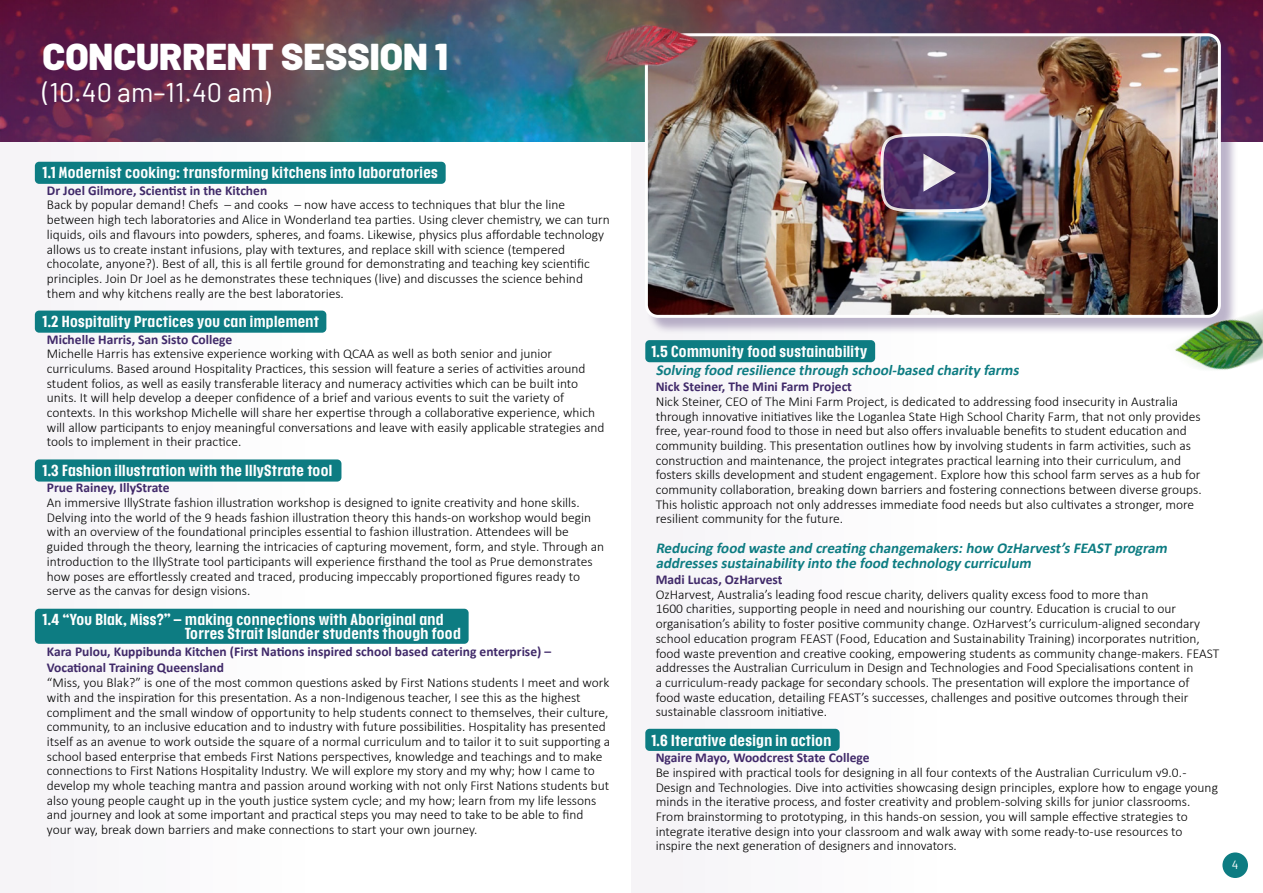
<style>
.page{position:relative;width:1263px;height:893px;background:#fff}
.page>*{position:absolute;margin:0;border:0;box-sizing:border-box;transform-origin:0 0}
.t1{font:900 37.5px "Barlow";color:#fff}
.t2{font:27px "Barlow";color:#fff}
.t3{font:italic 700 15px/14.7px "Calibri";color:#0d7c82}
.t4{font:300 13.5px/14.7px "Calibri";color:#000}
.t5{font:500 expanded 13.5px/14.7px "Placard Next";letter-spacing:.025em;color:#fff}
.t6{font:700 13.5px/16.5px "Calibri";color:#402969}
.t7{font:12px "Barlow";color:#fff}
</style>
<div class="page">
<img style="left:0;top:0;width:1263px;height:142px">
<div style="left:35px;top:162px;width:411px;height:22px;background:#0d7c82;border-radius:4px"></div>
<div style="left:645px;top:340px;width:230px;height:22px;background:#0d7c82;border-radius:4px"></div>
<div style="left:645px;top:729px;width:195px;height:22px;background:#0d7c82;border-radius:4px"></div>
<div style="left:35px;top:311px;width:291px;height:22px;background:#0d7c82;border-radius:4px"></div>
<div style="left:35px;top:459px;width:306px;height:23px;background:#0d7c82;border-radius:4px"></div>
<div style="left:35px;top:609px;width:434px;height:35px;background:#0d7c82;border-radius:4px"></div>
<div style="left:646px;top:35px;width:592px;height:300px;background:#402969;opacity:.35"></div>
<img style="left:646px;top:35px;width:573px;height:281px">
<div style="left:645px;top:33px;width:576px;height:285px;border:3px solid #fff;border-radius:12px"></div>
<img style="left:879px;top:132px;width:114px;height:82px">
<img style="left:455px;top:0;width:270px;height:125px">
<img style="left:1093px;top:242px;width:170px;height:128px">
<div style="left:1222px;top:852px;width:26px;height:26px;background:#0d7c82;border-radius:50%"></div>
<h1 class="t1" style="left:43px;top:33px;width:407px">CONCURRENT SESSION 1</h1>
<h2 class="t2" style="left:43px;top:73px;width:230px">(10.40 am–11.40 am)</h2>
<p class="t5" style="left:43px;top:165px;width:397px">1.1 Modernist cooking: transforming kitchens into laboratories</p>
<p class="t6" style="left:47px;top:182px;width:222px">Dr Joel Gilmore, Scientist in the Kitchen</p>
<p class="t4" style="left:47px;top:197px;width:564px">Back by popular demand! Chefs – and cooks – now have access to techniques that blur the line between high tech laboratories and Alice in Wonderland tea parties. Using clever chemistry, we can turn liquids, oils and flavours into powders, spheres, and foams. Likewise, physics plus affordable technology allows us to create instant infusions, play with textures, and replace skill with science (tempered chocolate, anyone?). Best of all, this is all fertile ground for demonstrating and teaching key scientific principles. Join Dr Joel as he demonstrates these techniques (live) and discusses the science behind them and why kitchens really are the best laboratories.</p>
<p class="t5" style="left:43px;top:314px;width:278px">1.2 Hospitality Practices you can implement</p>
<p class="t6" style="left:47px;top:331px;width:187px">Michelle Harris, San Sisto College</p>
<p class="t4" style="left:47px;top:346px;width:559px">Michelle Harris has extensive experience working with QCAA as well as both senior and junior curriculums. Based around Hospitality Practices, this session will feature a series of activities around student folios, as well as easily transferable literacy and numeracy activities which can be built into units. It will help develop a deeper confidence of a brief and various events to suit the variety of contexts. In this workshop Michelle will share her expertise through a collaborative experience, which will allow participants to enjoy meaningful conversations and leave with easily applicable strategies and tools to implement in their practice.</p>
<p class="t5" style="left:43px;top:463px;width:291px">1.3 Fashion illustration with the IllyStrate tool</p>
<p class="t6" style="left:47px;top:479px;width:124px">Prue Rainey, IllyStrate</p>
<p class="t4" style="left:47px;top:495px;width:559px">An immersive IllyStrate fashion illustration workshop is designed to ignite creativity and hone skills.<br>Delving into the world of the 9 heads fashion illustration theory this hands-on workshop would begin with an overview of the foundational principles essential to fashion illustration. Attendees will be guided through the theory, learning the intricacies of capturing movement, form, and style. Through an introduction to the IllyStrate tool participants will experience firsthand the tool as Prue demonstrates how poses are effortlessly created and traced, producing impeccably proportioned figures ready to serve as the canvas for design visions.</p>
<p class="t5" style="left:185px;top:612px;width:278px;text-indent:-142px">1.4 “You Blak, Miss?” – making connections with Aboriginal and<br>Torres Strait Islander students though food</p>
<p class="t6" style="left:47px;top:643px;width:506px">Kara Pulou, Kuppibunda Kitchen (First Nations inspired school based catering enterprise) –<br>Vocational Training Queensland</p>
<p class="t4" style="left:47px;top:675px;width:565px">“Miss, you Blak?” is one of the most common questions asked by First Nations students I meet and work with and the inspiration for this presentation. As a non-Indigenous teacher, I see this as the highest compliment and the small window of opportunity to help students connect to themselves, their culture, community, to an inclusive education and to industry with future possibilities. Hospitality has presented itself as an avenue to work outside the square of a normal curriculum and to tailor it to suit supporting a school based enterprise that embeds First Nations perspectives, knowledge and teachings and to make connections to First Nations Hospitality Industry. We will explore my story and my why; how I came to develop my whole teaching mantra and passion around working with not only First Nations students but also young people caught up in the youth justice system cycle; and my how; learn from my life lessons and journey and look at some important and practical steps you may need to take to be able to find your way, break down barriers and make connections to start your own journey.</p>
<p class="t5" style="left:651px;top:344px;width:217px">1.5 Community food sustainability</p>
<p class="t3" style="left:656px;top:362px;width:368px">Solving food resilience through school-based charity farms</p>
<p class="t6" style="left:656px;top:378px;width:198px">Nick Steiner, The Mini Farm Project</p>
<p class="t4" style="left:656px;top:394px;width:547px">Nick Steiner, CEO of The Mini Farm Project, is dedicated to addressing food insecurity in Australia through innovative initiatives like the Loganlea State High School Charity Farm, that not only provides free, year-round food to those in need but also offers invaluable benefits to student education and community building. This presentation outlines how by involving students in farm activities, such as construction and maintenance, the project integrates practical learning into their curriculum, and fosters skills development and student engagement. Explore how this school farm serves as a hub for community collaboration, breaking down barriers and fostering connections between diverse groups.<br>This holistic approach not only addresses immediate food needs but also cultivates a stronger, more resilient community for the future.</p>
<p class="t3" style="left:656px;top:540px;width:516px">Reducing food waste and creating changemakers:how OzHarvest’sFEAST program addressessustainability into the food technology curriculum</p>
<p class="t6" style="left:656px;top:571px;width:128px">Madi Lucas, OzHarvest</p>
<p class="t4" style="left:656px;top:587px;width:565px">OzHarvest, Australia’s leading food rescue charity, delivers quality excess food to more than<br>1600 charities, supporting people in need and nourishing our country. Education is crucial to our organisation’s ability to foster positive community change. OzHarvest’s curriculum-aligned secondary school education program FEAST (Food, Education and Sustainability Training) incorporates nutrition, food waste prevention and creative cooking, empowering students as community change-makers. FEAST addresses the Australian Curriculum in Design and Technologies and Food Specialisations content in<br>a curriculum-ready package for secondary schools. The presentation will explore the importance of<br>food waste education, detailing FEAST’s successes, challenges and positive outcomes through their sustainable classroom initiative.</p>
<p class="t5" style="left:651px;top:733px;width:181px">1.6 Iterative design in action</p>
<p class="t6" style="left:656px;top:749px;width:215px">Ngaire Mayo, Woodcrest State College</p>
<p class="t4" style="left:656px;top:765px;width:564px">Be inspired with practical tools for designing in all four contexts of the Australian Curriculum v9.0. - Design and Technologies. Dive into activities showcasing design principles, explore how to engage young minds in the iterative process, and foster creativity and problem-solving skills for junior classrooms.<br>From brainstorming to prototyping, in this hands-on session, you will sample effective strategies to integrate iterative design into your classroom and walk away with some ready-to-use resources to inspire the next generation of designers and innovators.</p>
<p class="t7" style="left:1232px;top:856px;width:8px">4</p>
</div>
